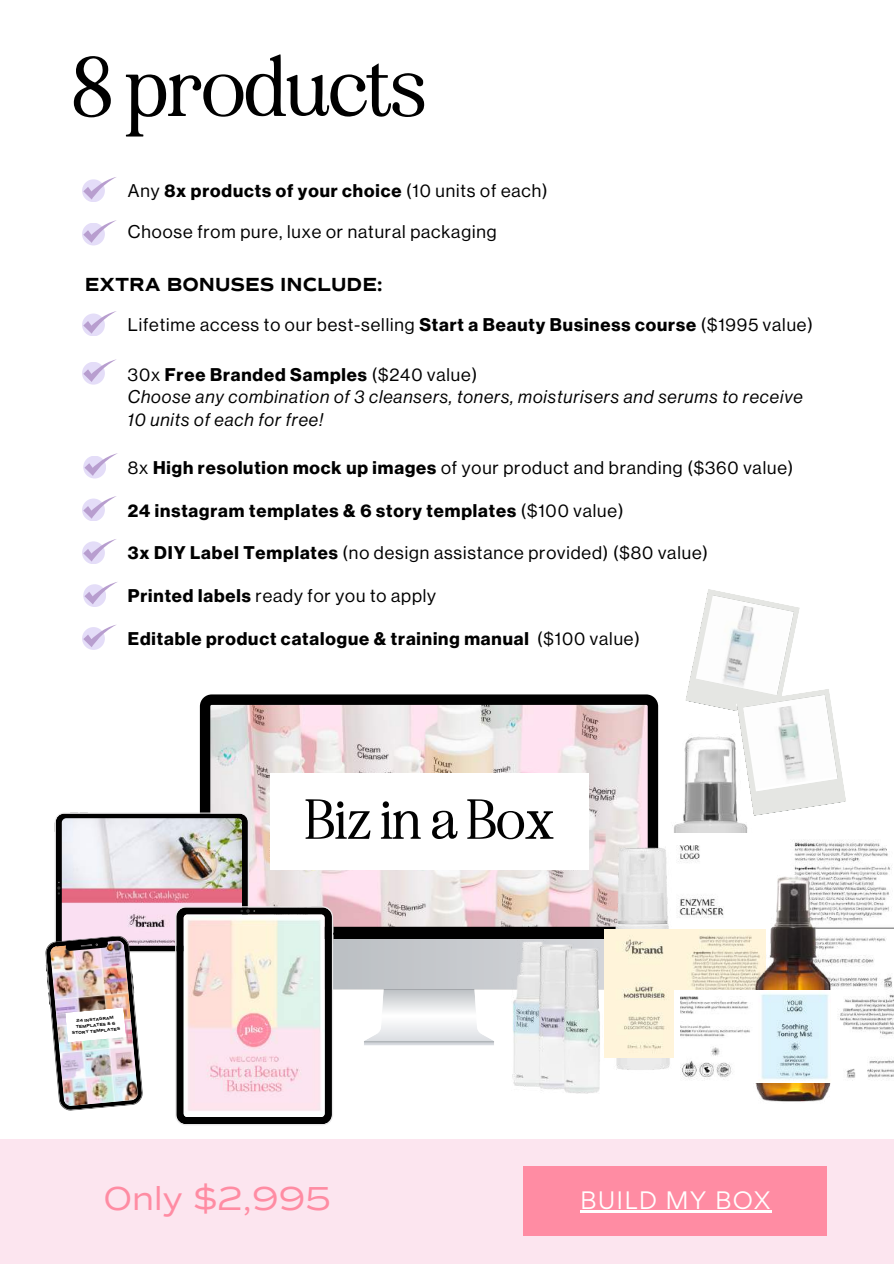
<style>
.page{position:relative;width:894px;height:1264px;background:#fff}
.page>*{position:absolute;margin:0;border:0;box-sizing:border-box;transform-origin:0 0}
.t1{font:76.8px "Eighties Comeback";color:#000}
.t2{font:51.3px "Eighties Comeback";color:#010101}
.t3{font:33.3px "Commuters Sans";color:#ff8ca3}
.t4{font:22.5px "Gordita";letter-spacing:.05em;color:#fff}
.t5{font:700 19.5px "Commuters Sans";color:#000}
.t6{font:18px "Neue Haas Display";letter-spacing:.05em;color:#000}
.t7{font:700 18px "Neue Haas Display";letter-spacing:.05em;color:#000}
.t8{font:italic 18px/22.5px "Neue Haas Display";letter-spacing:.05em;color:#000}
.t9{font:700 4.35px/5.7px "Commuters Sans";color:#000;text-align:center}
.s1{font-weight:400}
.s2{font-weight:700}
.s3{font-style:normal}
.s4{font-weight:700;font-style:normal}
</style>
<div class="page">
<svg style="left:200px;top:694px;width:458px;height:118px;background:#c2b8b9"></svg>
<div style="left:270px;top:773px;width:318px;height:96px;background:#fff"></div>
<svg style="left:685px;top:589px;width:161px;height:226px"></svg>
<div style="left:82px;top:362px;width:23px;height:22px;background:#e4ddf8;border-radius:50%"></div>
<svg style="left:83px;top:359px;width:33px;height:23px"></svg>
<div style="left:82px;top:498px;width:23px;height:23px;background:#e4ddf8;border-radius:50%"></div>
<svg style="left:83px;top:496px;width:33px;height:22px"></svg>
<div style="left:82px;top:313px;width:23px;height:23px;background:#e4ddf8;border-radius:50%"></div>
<svg style="left:83px;top:311px;width:33px;height:22px"></svg>
<div style="left:82px;top:627px;width:23px;height:23px;background:#e4ddf8;border-radius:50%"></div>
<svg style="left:83px;top:625px;width:33px;height:22px"></svg>
<div style="left:82px;top:541px;width:23px;height:23px;background:#e4ddf8;border-radius:50%"></div>
<svg style="left:83px;top:539px;width:33px;height:22px"></svg>
<div style="left:83px;top:455px;width:23px;height:23px;background:#e4ddf8;border-radius:50%"></div>
<svg style="left:84px;top:453px;width:34px;height:22px"></svg>
<div style="left:83px;top:584px;width:23px;height:23px;background:#e4ddf8;border-radius:50%"></div>
<svg style="left:84px;top:582px;width:33px;height:22px"></svg>
<div style="left:82px;top:179px;width:23px;height:23px;background:#e4ddf8;border-radius:50%"></div>
<svg style="left:83px;top:177px;width:33px;height:22px"></svg>
<div style="left:82px;top:223px;width:23px;height:22px;background:#e4ddf8;border-radius:50%"></div>
<svg style="left:83px;top:220px;width:33px;height:23px"></svg>
<div style="left:0;top:1139px;width:893px;height:124px;background:#fce5ef"></div>
<div style="left:523px;top:1166px;width:303px;height:70px;background:#ff8ca3"></div>
<hr style="left:580px;top:1210px;width:191px;height:2px;background:#fff">
<img style="left:672px;top:723px;width:88px;height:110px">
<img style="left:680px;top:839px;width:213px;height:149px">
<img style="left:658px;top:836px;width:22px;height:234px">
<img style="left:658px;top:929px;width:86px;height:128px">
<img style="left:744px;top:866px;width:99px;height:236px">
<img style="left:674px;top:990px;width:219px;height:92px">
<svg style="left:45px;top:812px;width:613px;height:313px"></svg>
<h1 class="t1" style="left:72px;top:39px;width:355px">8 products</h1>
<p class="t7" style="left:128px;top:182px;width:421px"><span class="s1">Any</span> 8x products of your choice <span class="s1">(10 units of each)</span></p>
<p class="t6" style="left:128px;top:223px;width:370px">Choose from pure, luxe or natural packaging</p>
<p class="t5" style="left:85px;top:276px;width:299px">EXTRA BONUSES INCLUDE:</p>
<p class="t6" style="left:128px;top:316px;width:686px">Lifetime access to our best-selling <span class="s2">Start a Beauty Business course</span> ($1995 value)</p>
<p class="t8" style="left:128px;top:364px;width:676px"><span class="s3">30x</span> <span class="s4">Free Branded Samples</span> <span class="s3">($240 value)<br></span>Choose any combination of 3 cleansers, toners, moisturisers and serums to receive<br>10 units of each for free!</p>
<p class="t6" style="left:128px;top:459px;width:667px">8x <span class="s2">High resolution mock up images</span> of your product and branding ($360 value)</p>
<p class="t7" style="left:128px;top:502px;width:497px">24 instagram templates &amp; 6 story templates <span class="s1">($100 value)</span></p>
<p class="t6" style="left:128px;top:544px;width:581px"><span class="s2">3x DIY Label Templates</span> (no design assistance provided) ($80 value)</p>
<p class="t6" style="left:128px;top:587px;width:309px"><span class="s2">Printed labels</span> ready for you to apply</p>
<p class="t7" style="left:128px;top:630px;width:513px">Editable product catalogue &amp; training manual <span class="s1">($100 value)</span></p>
<p class="t9" style="left:71px;top:1018px;width:50px;rotate:-5deg">24 INSTAGRAM<br>TEMPLATES &amp; 6<br>STORY TEMPLATES</p>
<h2 class="t2" style="left:305px;top:787px;width:249px">Biz in a Box</h2>
<h3 class="t3" style="left:103px;top:1183px;width:229px">Only $2,995</h3>
<p class="t4" style="left:580px;top:1185px;width:191px">BUILD MY BOX</p>
</div>
